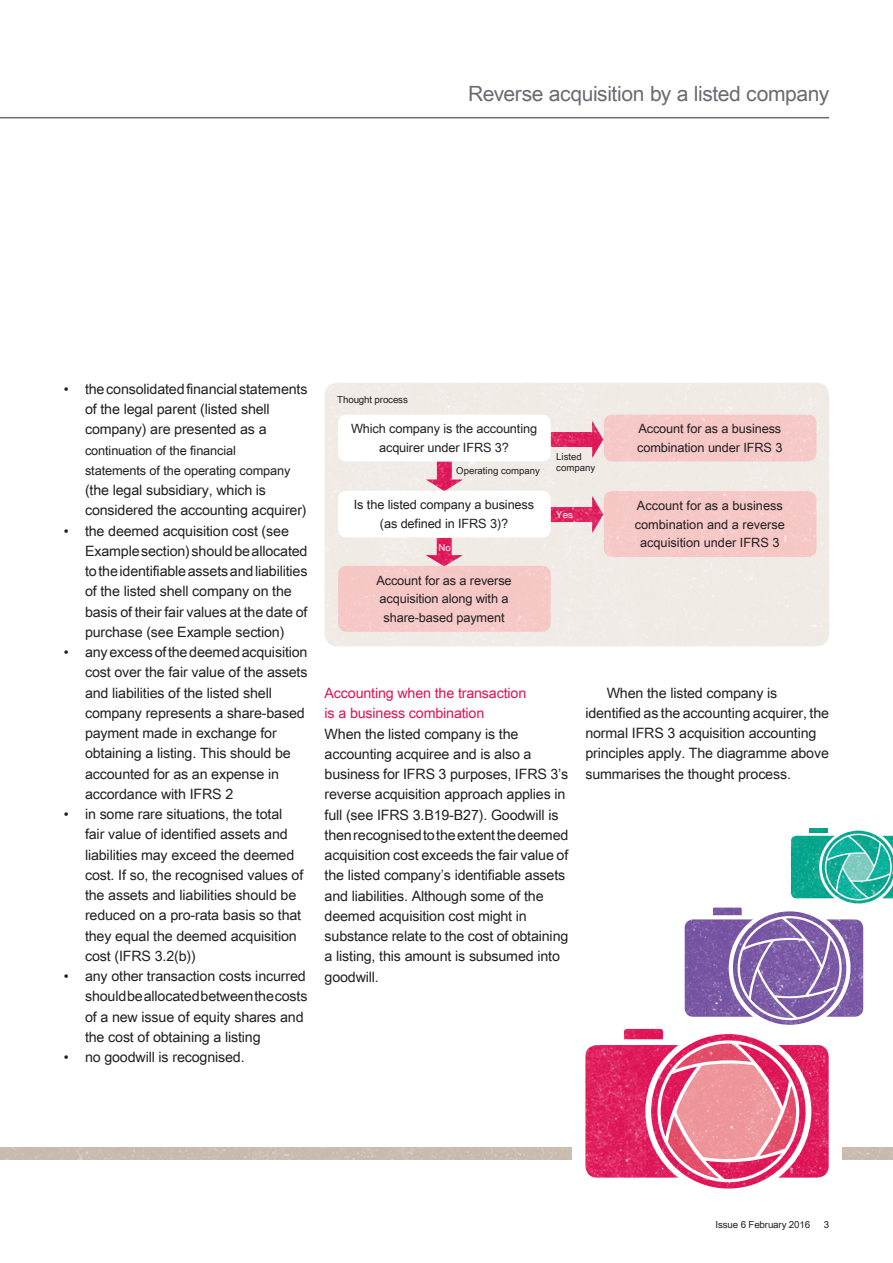
<style>
.page{position:relative;width:893px;height:1263px;background:#fff}
.page>*{position:absolute;margin:0;border:0;box-sizing:border-box;transform-origin:0 0}
.t1{font:21px "Arial Unicode MS";letter-spacing:-.02em;color:#696b73}
._9_5pt_Text{font:14.25px/20.2px "Arial Unicode MS";letter-spacing:-.01em;color:#231f20}
._9_5pt_Text-2{font:14.25px/20.2px "Arial Unicode MS";letter-spacing:-.01em;color:#de1154}
._9_5pt_Text-3{font:12.75px/18.8px "Arial Unicode MS";letter-spacing:-.01em;color:#231f20;text-align:center}
.G_Small_heading{font:9.75px "Arial Unicode MS";letter-spacing:-.015em;color:#231f20}
.t2{font:9.6px/11.6px "Arial Unicode MS";color:#231f20}
.t3{font:9.6px "Arial Unicode MS";color:#fff}
</style>
<div class="page">
<img style="left:1px;top:117px;width:892px;height:1072px">
<img style="left:0;top:0;width:1px;height:1263px">
<hr style="left:0;top:117px;width:829px;height:1px;background:#696b73">
<div style="left:338px;top:415px;width:213px;height:46px;background:#fff;border-radius:9px"></div>
<div style="left:338px;top:491px;width:213px;height:46px;background:#fff;border-radius:9px"></div>
<p class="t1" style="left:468px;top:79px;width:363px">Reverse acquisition by a listed company</p>
<p class="_9_5pt_Text" style="left:85px;top:378px;width:224px;text-indent:-21px">• the consolidated financial statements of the legal parent (listed shell company) are presented as a</p>
<p class="_9_5pt_Text-3" style="left:85px;top:440px;width:207px;line-height:20.2px;text-align:left">continuation of the financial statements of the operating company</p>
<p class="_9_5pt_Text" style="left:85px;top:480px;width:223px">(the legal subsidiary, which is considered the accounting acquirer)</p>
<p class="_9_5pt_Text" style="left:85px;top:520px;width:224px;text-indent:-21px">• the deemed acquisition cost (see Example section) should be allocated to the identifiable assets and liabilities of the listed shell company on the basis of their fair values at the date of purchase (see Example section)</p>
<p class="_9_5pt_Text" style="left:85px;top:642px;width:224px;text-indent:-21px">• any excess of the deemed acquisition cost over the fair value of the assets and liabilities of the listed shell company represents a share-based payment made in exchange for obtaining a listing. This should be accounted for as an expense in accordance with IFRS 2</p>
<p class="_9_5pt_Text" style="left:85px;top:804px;width:220px;text-indent:-21px">• in some rare situations, the total fair value of identified assets and liabilities may exceed the deemed cost. If so, the recognised values of the assets and liabilities should be reduced on a pro-rata basis so that they equal the deemed acquisition cost (IFRS 3.2(b))</p>
<p class="_9_5pt_Text" style="left:85px;top:966px;width:224px;text-indent:-21px">• any other transaction costs incurred should be allocated between the costs of a new issue of equity shares and the cost of obtaining a listing</p>
<p class="_9_5pt_Text" style="left:64px;top:1047px;width:182px">• no goodwill is recognised.</p>
<p class="G_Small_heading" style="left:337px;top:393px;width:72px">Thought process</p>
<p class="_9_5pt_Text-3" style="left:351px;top:419px;width:188px">Which company is the accounting acquirer under IFRS 3?</p>
<p class="t2" style="left:456px;top:464px;width:85px">Operating company</p>
<p class="_9_5pt_Text-3" style="left:354px;top:495px;width:182px">Is the listed company a business (as defined in IFRS 3)?</p>
<p class="t3" style="left:438px;top:540px;width:14px">No</p>
<p class="_9_5pt_Text-3" style="left:376px;top:570px;width:137px">Account for as a reverse acquisition along with a share-based payment</p>
<p class="t2" style="left:556px;top:450px;width:40px">Listed company</p>
<p class="t3" style="left:556px;top:508px;width:18px">Yes</p>
<p class="_9_5pt_Text-3" style="left:637px;top:419px;width:147px;text-align:left">Account for as a business combination under IFRS 3</p>
<p class="_9_5pt_Text-3" style="left:635px;top:496px;width:152px">Account for as a business combination and a reverse acquisition under IFRS 3</p>
<p class="_9_5pt_Text-2" style="left:325px;top:682px;width:203px">Accounting when the transaction is a business combination</p>
<p class="_9_5pt_Text" style="left:325px;top:723px;width:245px">When the listed company is the accounting acquiree and is also a business for IFRS 3 purposes, IFRS 3’s reverse acquisition approach applies in full (see IFRS 3.B19-B27). Goodwill is then recognised to the extent the deemed acquisition cost exceeds the fair value of the listed company’s identifiable assets and liabilities. Although some of the deemed acquisition cost might in substance relate to the cost of obtaining a listing, this amount is subsumed into goodwill.</p>
<p class="_9_5pt_Text" style="left:585px;top:682px;width:245px;text-indent:21px">When the listed company is identified as the accounting acquirer, the normal IFRS 3 acquisition accounting principles apply. The diagramme above summarises the thought process.</p>
<p class="G_Small_heading" style="left:716px;top:1218px;width:96px">Issue 6 February 2016</p>
<p class="G_Small_heading" style="left:824px;top:1218px;width:7px">3</p>
</div>
